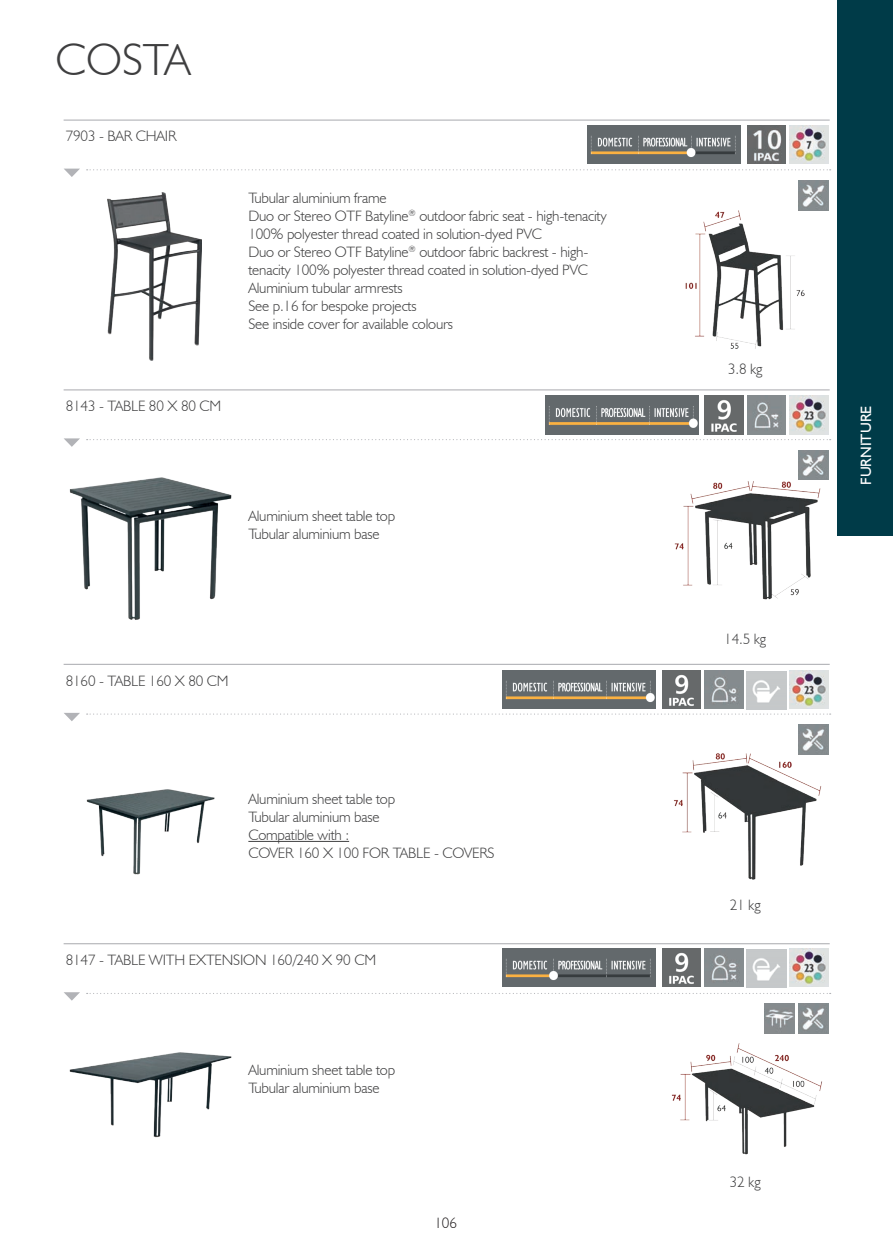
<style>
.page{position:relative;width:893px;height:1251px;background:#fff}
.page>*{position:absolute;margin:0;border:0;box-sizing:border-box;transform-origin:0 0}
.t1{font:300 45px "Humanist 521 BT";color:#3e3e3f}
.t2{font:300 15px/18px "Humanist 521 BT";letter-spacing:-.01em;color:#3e3e3f}
.t3{font:15px "Humanist 521 BT";color:#fff}
.t4{font:300 15px "Humanist 521 BT";color:#231f20}
</style>
<div class="page">
<div style="left:838px;top:0;width:55px;height:535px;background:#003b48"></div>
<hr style="left:64px;top:942px;width:766px;height:2px;background:#b2b3b7">
<img style="left:69px;top:1052px;width:163px;height:86px">
<img style="left:764px;top:1003px;width:30px;height:10px">
<img style="left:798px;top:1003px;width:30px;height:10px">
<img style="left:503px;top:948px;width:153px;height:38px">
<img style="left:662px;top:948px;width:39px;height:38px">
<img style="left:705px;top:948px;width:38px;height:38px">
<img style="left:790px;top:948px;width:38px;height:38px">
<img style="left:671px;top:1013px;width:158px;height:142px">
<svg style="left:64px;top:992px;width:16px;height:8px"></svg>
<svg style="left:87px;top:713px;width:744px;height:1px"></svg>
<hr style="left:64px;top:663px;width:766px;height:1px;background:#b2b3b7">
<img style="left:86px;top:789px;width:129px;height:86px">
<hr style="left:248px;top:841px;width:101px;height:1px;background:#3e3e3f">
<img style="left:798px;top:724px;width:30px;height:6px">
<img style="left:503px;top:670px;width:153px;height:38px">
<img style="left:662px;top:670px;width:39px;height:38px">
<img style="left:705px;top:670px;width:38px;height:38px">
<img style="left:790px;top:670px;width:38px;height:38px">
<img style="left:674px;top:730px;width:155px;height:150px">
<svg style="left:64px;top:712px;width:16px;height:9px"></svg>
<svg style="left:87px;top:439px;width:744px;height:1px"></svg>
<hr style="left:64px;top:389px;width:766px;height:1px;background:#b2b3b7">
<img style="left:69px;top:477px;width:163px;height:143px">
<img style="left:798px;top:450px;width:30px;height:5px">
<img style="left:545px;top:396px;width:153px;height:38px">
<img style="left:705px;top:396px;width:38px;height:38px">
<img style="left:747px;top:396px;width:39px;height:38px">
<img style="left:790px;top:396px;width:38px;height:38px">
<img style="left:674px;top:455px;width:155px;height:145px">
<svg style="left:64px;top:438px;width:16px;height:9px"></svg>
<svg style="left:87px;top:169px;width:744px;height:1px"></svg>
<hr style="left:64px;top:119px;width:766px;height:2px;background:#b2b3b7">
<img style="left:107px;top:192px;width:94px;height:168px">
<img style="left:798px;top:180px;width:30px;height:15px">
<img style="left:588px;top:125px;width:153px;height:38px">
<img style="left:747px;top:125px;width:39px;height:38px">
<img style="left:790px;top:125px;width:38px;height:38px">
<img style="left:685px;top:195px;width:144px;height:154px">
<svg style="left:64px;top:168px;width:16px;height:9px"></svg>
<img style="left:746px;top:671px;width:41px;height:38px">
<img style="left:746px;top:949px;width:41px;height:38px">
<h1 class="t1" style="left:56px;top:32px;width:136px">COSTA</h1>
<p class="t2" style="left:66px;top:127px;width:112px">7903 - BAR CHAIR</p>
<p class="t2" style="left:248px;top:188px;width:360px">Tubular aluminium frame<br>Duo or Stereo OTF Batyline<sup>®</sup> outdoor fabric seat - high-tenacity 100% polyester thread coated in solution-dyed PVC<br>Duo or Stereo OTF Batyline<sup>®</sup> outdoor fabric backrest - high&shy;tenacity 100% polyester thread coated in solution-dyed PVC Aluminium tubular armrests<br>See p.16 for bespoke projects<br>See inside cover for available colours</p>
<p class="t2" style="left:66px;top:396px;width:157px">8143 - TABLE 80 X 80 CM</p>
<p class="t2" style="left:248px;top:507px;width:148px">Aluminium sheet table top<br>Tubular aluminium base</p>
<p class="t2" style="left:66px;top:671px;width:164px">8160 - TABLE 160 X 80 CM</p>
<p class="t2" style="left:248px;top:789px;width:248px">Aluminium sheet table top<br>Tubular aluminium base<br>Compatible with :<br>COVER 160 X 100 FOR TABLE - COVERS</p>
<p class="t2" style="left:66px;top:950px;width:312px">8147 - TABLE WITH EXTENSION 160/240 X 90 CM</p>
<p class="t2" style="left:248px;top:1060px;width:148px">Aluminium sheet table top<br>Tubular aluminium base</p>
<p class="t4" style="left:434px;top:1213px;width:24px">106</p>
<p class="t2" style="left:728px;top:359px;width:36px">3.8 kg</p>
<p class="t2" style="left:724px;top:629px;width:43px">14.5 kg</p>
<p class="t3" style="left:857px;top:485px;width:81px;rotate:-90deg">FURNITURE</p>
<p class="t2" style="left:730px;top:895px;width:32px">21 kg</p>
<p class="t2" style="left:730px;top:1172px;width:32px">32 kg</p>
</div>
